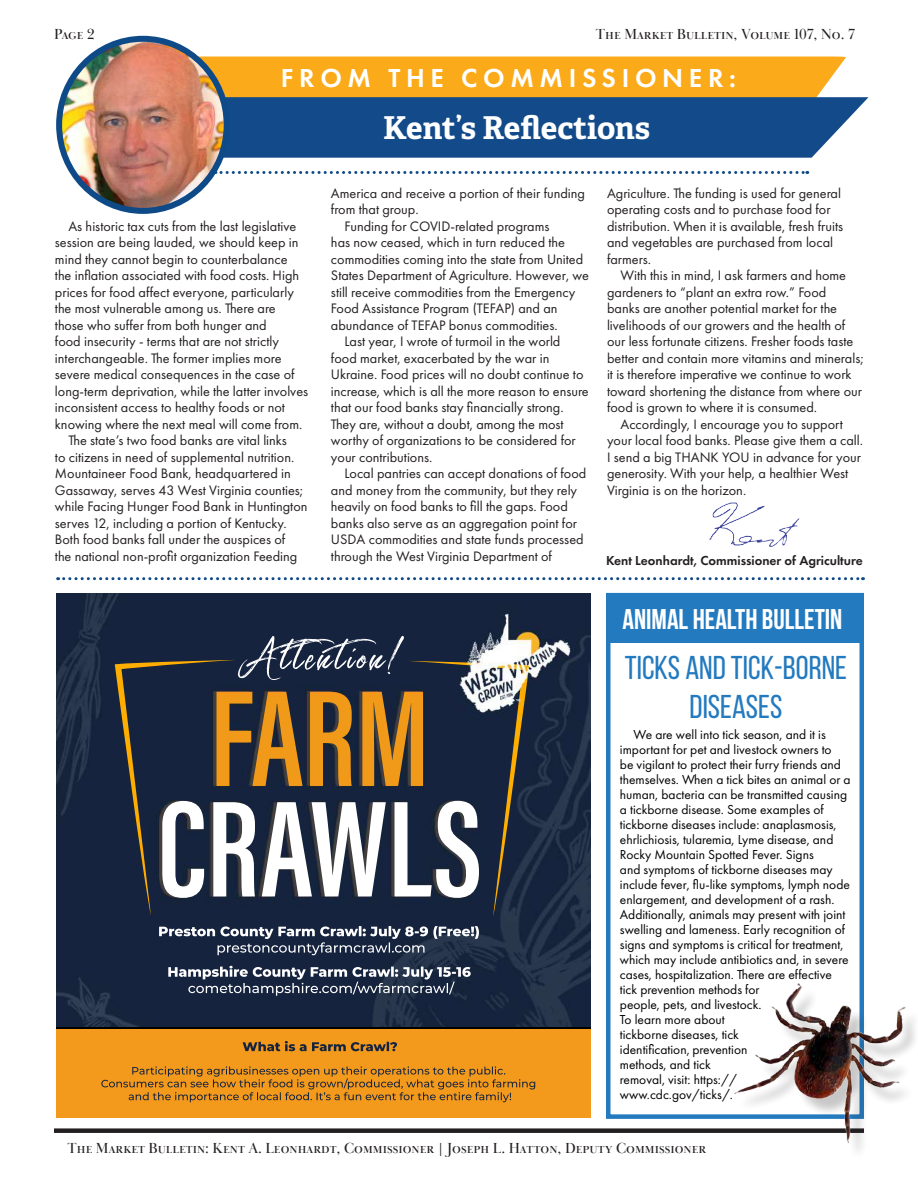
<style>
.page{position:relative;width:918px;height:1188px;background:#fff}
.page>*{position:absolute;margin:0;border:0;box-sizing:border-box;transform-origin:0 0}
.t1{font:33px/39px "Bebas Neue";color:#237abf;text-align:center}
.t2{font:700 31.5px "Adelle";color:#fff}
.t3{font:700 28.5px "Bebas Neue";color:#fff}
.t4{font:600 27px "Futura PT";letter-spacing:.21em;color:#fff}
.t5{font:15px "Baskerville Display PT";color:#231f20}
.t6{font:14.25px/16.5px "Futura PT";color:#231f20}
.t7{font:13.5px/15px "Futura PT";color:#000}
.t8{font:600 13.5px "Futura PT";color:#231f20}
</style>
<div class="page">
<svg style="left:227px;top:56px;width:642px;height:102px;background:#787865"></svg>
<img style="left:59px;top:39px;width:168px;height:172px">
<div style="left:56px;top:36px;width:174px;height:178px;border:6px solid #0f4a88;border-radius:50%"></div>
<img style="left:709px;top:502px;width:91px;height:45px">
<svg style="left:215px;top:171px;width:593px;height:3px"></svg>
<div style="left:54px;top:1128px;width:810px;height:5px;background:#231f20"></div>
<svg style="left:58px;top:577px;width:806px;height:3px"></svg>
<div style="left:606px;top:593px;width:258px;height:526px;border:4px solid #237abf"></div>
<img style="left:57px;top:594px;width:534px;height:434px">
<img style="left:408px;top:661px;width:121px;height:256px">
<img style="left:115px;top:660px;width:121px;height:256px">
<img style="left:57px;top:1028px;width:534px;height:89px">
<div style="left:606px;top:593px;width:258px;height:49px;background:#237abf"></div>
<img style="left:734px;top:984px;width:172px;height:160px">
<p class="t5" style="left:54px;top:25px;width:42px">Page 2</p>
<p class="t5" style="left:596px;top:25px;width:261px">The Market Bulletin, Volume 107, No. 7</p>
<h3 class="t4" style="left:281px;top:61px;width:456px">FROM THE COMMISSIONER:</h3>
<p class="t6" style="left:68px;top:218px;width:229px">As historic tax cuts from the last legislative</p>
<p class="t6" style="left:55px;top:234px;width:245px">session are being lauded, we should keep in</p>
<p class="t6" style="left:55px;top:251px;width:234px">mind they cannot begin to counterbalance</p>
<p class="t6" style="left:55px;top:267px;width:246px">the inflation associated with food costs. High</p>
<p class="t6" style="left:55px;top:284px;width:240px">prices for food affect everyone, particularly</p>
<p class="t6" style="left:55px;top:300px;width:222px">the most vulnerable among us. There are</p>
<p class="t6" style="left:55px;top:317px;width:213px">those who suffer from both hunger and</p>
<p class="t6" style="left:55px;top:333px;width:225px">food insecurity - terms that are not strictly</p>
<p class="t6" style="left:55px;top:350px;width:228px">interchangeable. The former implies more</p>
<p class="t6" style="left:55px;top:366px;width:241px">severe medical consequences in the case of</p>
<p class="t6" style="left:55px;top:383px;width:255px">long-term deprivation, while the latter involves</p>
<p class="t6" style="left:55px;top:399px;width:231px">inconsistent access to healthy foods or not</p>
<p class="t6" style="left:55px;top:416px;width:249px">knowing where the next meal will come from.</p>
<p class="t6" style="left:68px;top:432px;width:220px">The state’s two food banks are vital links</p>
<p class="t6" style="left:55px;top:449px;width:241px">to citizens in need of supplemental nutrition.</p>
<p class="t6" style="left:55px;top:465px;width:237px">Mountaineer Food Bank, headquartered in</p>
<p class="t6" style="left:55px;top:482px;width:250px">Gassaway, serves 43 West Virginia counties;</p>
<p class="t6" style="left:55px;top:498px;width:254px">while Facing Hunger Food Bank in Huntington</p>
<p class="t6" style="left:55px;top:515px;width:233px">serves 12, including a portion of Kentucky.</p>
<p class="t6" style="left:55px;top:531px;width:232px">Both food banks fall under the auspices of</p>
<p class="t6" style="left:55px;top:548px;width:244px">the national non-profit organization Feeding</p>
<h2 class="t2" style="left:383px;top:108px;width:269px">Kent’s Reflections</h2>
<p class="t6" style="left:331px;top:185px;width:255px">America and receive a portion of their funding</p>
<p class="t6" style="left:331px;top:201px;width:89px">from that group.</p>
<p class="t6" style="left:344px;top:218px;width:206px">Funding for COVID-related programs</p>
<p class="t6" style="left:331px;top:234px;width:236px">has now ceased, which in turn reduced the</p>
<p class="t6" style="left:331px;top:251px;width:254px">commodities coming into the state from United</p>
<p class="t6" style="left:331px;top:267px;width:260px">States Department of Agriculture. However, we</p>
<p class="t6" style="left:331px;top:284px;width:246px">still receive commodities from the Emergency</p>
<p class="t6" style="left:331px;top:300px;width:228px">Food Assistance Program (TEFAP) and an</p>
<p class="t6" style="left:331px;top:317px;width:228px">abundance of TEFAP bonus commodities.</p>
<p class="t6" style="left:344px;top:333px;width:217px">Last year, I wrote of turmoil in the world</p>
<p class="t6" style="left:331px;top:350px;width:220px">food market, exacerbated by the war in</p>
<p class="t6" style="left:331px;top:366px;width:254px">Ukraine. Food prices will no doubt continue to</p>
<p class="t6" style="left:331px;top:383px;width:259px">increase, which is all the more reason to ensure</p>
<p class="t6" style="left:331px;top:399px;width:234px">that our food banks stay financially strong.</p>
<p class="t6" style="left:331px;top:416px;width:234px">They are, without a doubt, among the most</p>
<p class="t6" style="left:331px;top:432px;width:246px">worthy of organizations to be considered for</p>
<p class="t6" style="left:331px;top:449px;width:103px">your contributions.</p>
<p class="t6" style="left:344px;top:465px;width:243px">Local pantries can accept donations of food</p>
<p class="t6" style="left:331px;top:482px;width:248px">and money from the community, but they rely</p>
<p class="t6" style="left:331px;top:498px;width:238px">heavily on food banks to fill the gaps. Food</p>
<p class="t6" style="left:331px;top:515px;width:248px">banks also serve as an aggregation point for</p>
<p class="t6" style="left:331px;top:531px;width:254px">USDA commodities and state funds processed</p>
<p class="t6" style="left:331px;top:548px;width:223px">through the West Virginia Department of</p>
<p class="t6" style="left:607px;top:185px;width:238px">Agriculture. The funding is used for general operating costs and to purchase food for distribution. When it is available, fresh fruits and vegetables are purchased from local farmers.</p>
<p class="t6" style="left:607px;top:267px;width:258px;text-indent:14px">With this in mind, I ask farmers and home gardeners to “plant an extra row.” Food<br>banks are another potential market for the livelihoods of our growers and the health of our less fortunate citizens. Fresher foods taste better and contain more vitamins and minerals; it is therefore imperative we continue to work toward shortening the distance from where our food is grown to where it is consumed.</p>
<p class="t6" style="left:607px;top:416px;width:258px;text-indent:14px">Accordingly, I encourage you to support your local food banks. Please give them a call.<br>I send a big THANK YOU in advance for your generosity. With your help, a healthier West Virginia is on the horizon.</p>
<p class="t8" style="left:606px;top:552px;width:258px">Kent Leonhardt, Commissioner of Agriculture</p>
<h3 class="t3" style="left:622px;top:604px;width:221px">ANIMAL HEALTH BULLETIN</h3>
<h1 class="t1" style="left:625px;top:647px;width:224px">TICKS AND TICK-BORNE<br>DISEASES</h1>
<p class="t7" style="left:620px;top:727px;width:232px;text-indent:14px">We are well into tick season, and it is important for pet and livestock owners to<br>be vigilant to protect their furry friends and themselves. When a tick bites an animal or a human, bacteria can be transmitted causing a tickborne disease. Some examples of tickborne diseases include: anaplasmosis, ehrlichiosis, tularemia, Lyme disease, and Rocky Mountain Spotted Fever. Signs<br>and symptoms of tickborne diseases may include fever, flu-like symptoms, lymph node enlargement, and development of a rash.<br>Additionally, animals may present with joint swelling and lameness. Early recognition of signs and symptoms is critical for treatment, which may include antibiotics and, in severe cases, hospitalization. There are effective tick prevention methods for<br>people, pets, and livestock.<br>To learn more about<br>tickborne diseases, tick<br>identification, prevention<br>methods, and tick<br>removal, visit: https:// www.cdc.gov/ticks/.</p>
<p class="t5" style="left:68px;top:1139px;width:640px">The Market Bulletin: Kent A. Leonhardt, Commissioner | Joseph L. Hatton, Deputy Commissioner</p>
</div>
